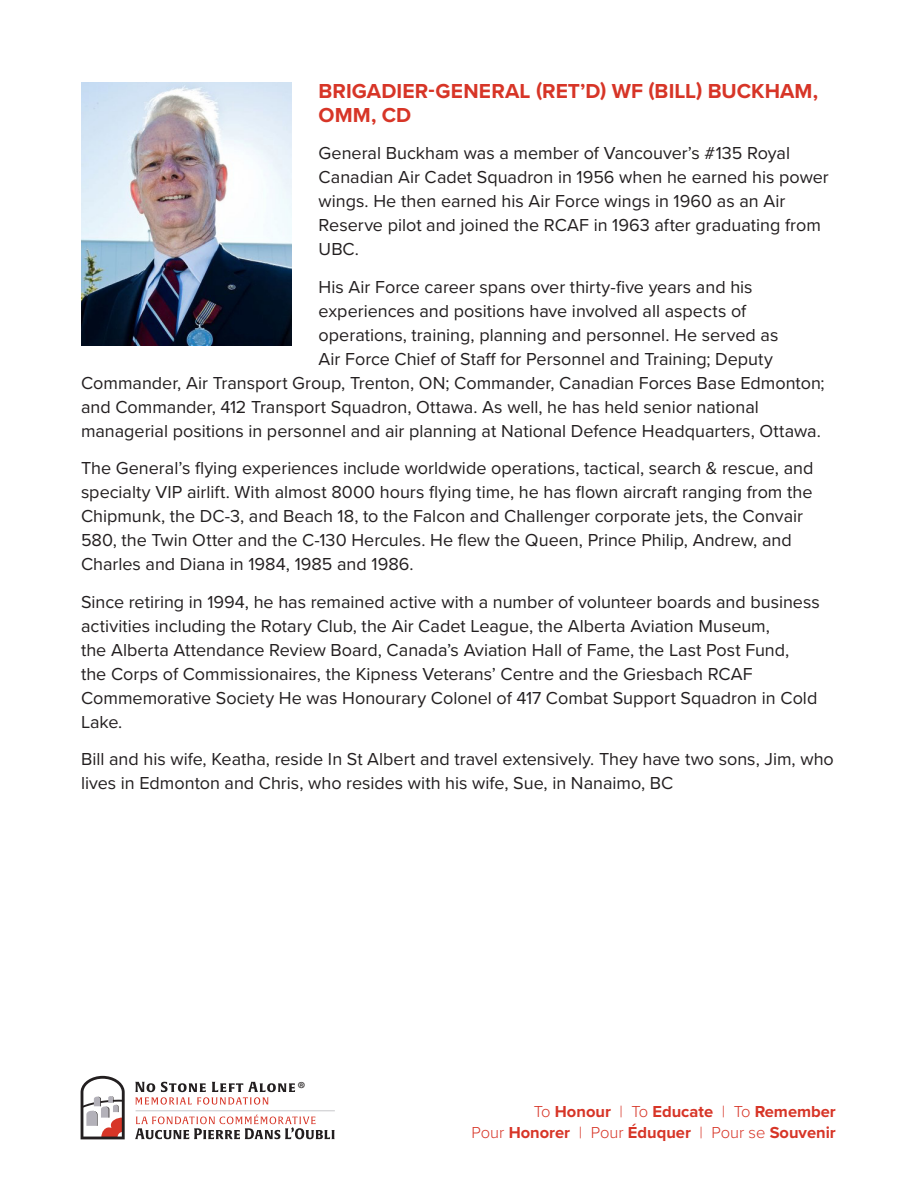
<style>
.page{position:relative;width:918px;height:1188px;background:#fff}
.page>*{position:absolute;margin:0;border:0;box-sizing:border-box;transform-origin:0 0}
.NSLA_Section_Title{font:700 21px/24px "Proxima Nova";letter-spacing:.005em;color:#d73527}
.t1{font:19.2px "Myriad Pro";color:#231f20}
.NSLA_Basic_Paragraph{font:18px/24px "Proxima Nova";color:#231f20}
.t2{font:700 16.5px "Proxima Nova";color:#d73527}
.s1{font-weight:300}
</style>
<div class="page">
<img style="left:81px;top:82px;width:211px;height:264px">
<svg style="left:135px;top:1082px;width:160px;height:23px"></svg>
<svg style="left:81px;top:1076px;width:44px;height:63px"></svg>
<svg style="left:135px;top:1115px;width:200px;height:24px"></svg>
<hr style="left:136px;top:1111px;width:199px;height:1px;background:#c7c8ca">
<p class="NSLA_Section_Title" style="left:319px;top:78px;width:501px">BRIGADIER-GENERAL (RET’D) WF (BILL) BUCKHAM,<br>OMM, CD</p>
<p class="NSLA_Basic_Paragraph" style="left:319px;top:140px;width:512px">General Buckham was a member of Vancouver’s #135 Royal Canadian Air Cadet Squadron in 1956 when he earned his power wings. He then earned his Air Force wings in 1960 as an Air Reserve pilot and joined the RCAF in 1963 after graduating from UBC.</p>
<p class="NSLA_Basic_Paragraph" style="left:319px;top:274px;width:436px">His Air Force career spans over thirty-five years and his</p>
<p class="NSLA_Basic_Paragraph" style="left:319px;top:298px;width:429px">experiences and positions have involved all aspects of</p>
<p class="NSLA_Basic_Paragraph" style="left:319px;top:322px;width:461px">operations, training, planning and personnel. He served as</p>
<p class="NSLA_Basic_Paragraph" style="left:319px;top:346px;width:456px">Air Force Chief of Staff for Personnel and Training; Deputy</p>
<p class="NSLA_Basic_Paragraph" style="left:81px;top:370px;width:745px">Commander, Air Transport Group, Trenton, ON; Commander, Canadian Forces Base Edmonton;</p>
<p class="NSLA_Basic_Paragraph" style="left:81px;top:394px;width:679px">and Commander, 412 Transport Squadron, Ottawa. As well, he has held senior national</p>
<p class="NSLA_Basic_Paragraph" style="left:81px;top:418px;width:741px">managerial positions in personnel and air planning at National Defence Headquarters, Ottawa.</p>
<p class="NSLA_Basic_Paragraph" style="left:81px;top:455px;width:734px">The General’s flying experiences include worldwide operations, tactical, search &amp; rescue, and specialty VIP airlift. With almost 8000 hours flying time, he has flown aircraft ranging from the Chipmunk, the DC-3, and Beach 18, to the Falcon and Challenger corporate jets, the Convair 580, the Twin Otter and the C-130 Hercules. He flew the Queen, Prince Philip, Andrew, and Charles and Diana in 1984, 1985 and 1986.</p>
<p class="NSLA_Basic_Paragraph" style="left:81px;top:589px;width:740px">Since retiring in 1994, he has remained active with a number of volunteer boards and business activities including the Rotary Club, the Air Cadet League, the Alberta Aviation Museum,<br>the Alberta Attendance Review Board, Canada’s Aviation Hall of Fame, the Last Post Fund,<br>the Corps of Commissionaires, the Kipness Veterans’ Centre and the Griesbach RCAF Commemorative Society He was Honourary Colonel of 417 Combat Support Squadron in Cold Lake.</p>
<p class="NSLA_Basic_Paragraph" style="left:81px;top:746px;width:754px">Bill and his wife, Keatha, reside In St Albert and travel extensively. They have two sons, Jim, who lives in Edmonton and Chris, who resides with his wife, Sue, in Nanaimo, BC</p>
<p class="t1" style="left:298px;top:1076px;width:10px">®</p>
<p class="t2" style="left:534px;top:1099px;width:303px"><span class="s1">To</span> Honour <span class="s1">| To</span> Educate <span class="s1">| To</span> Remember</p>
<p class="t2" style="left:472px;top:1120px;width:366px"><span class="s1">Pour</span> Honorer <span class="s1">| Pour</span> Éduquer <span class="s1">| Pour se</span> Souvenir</p>
</div>
